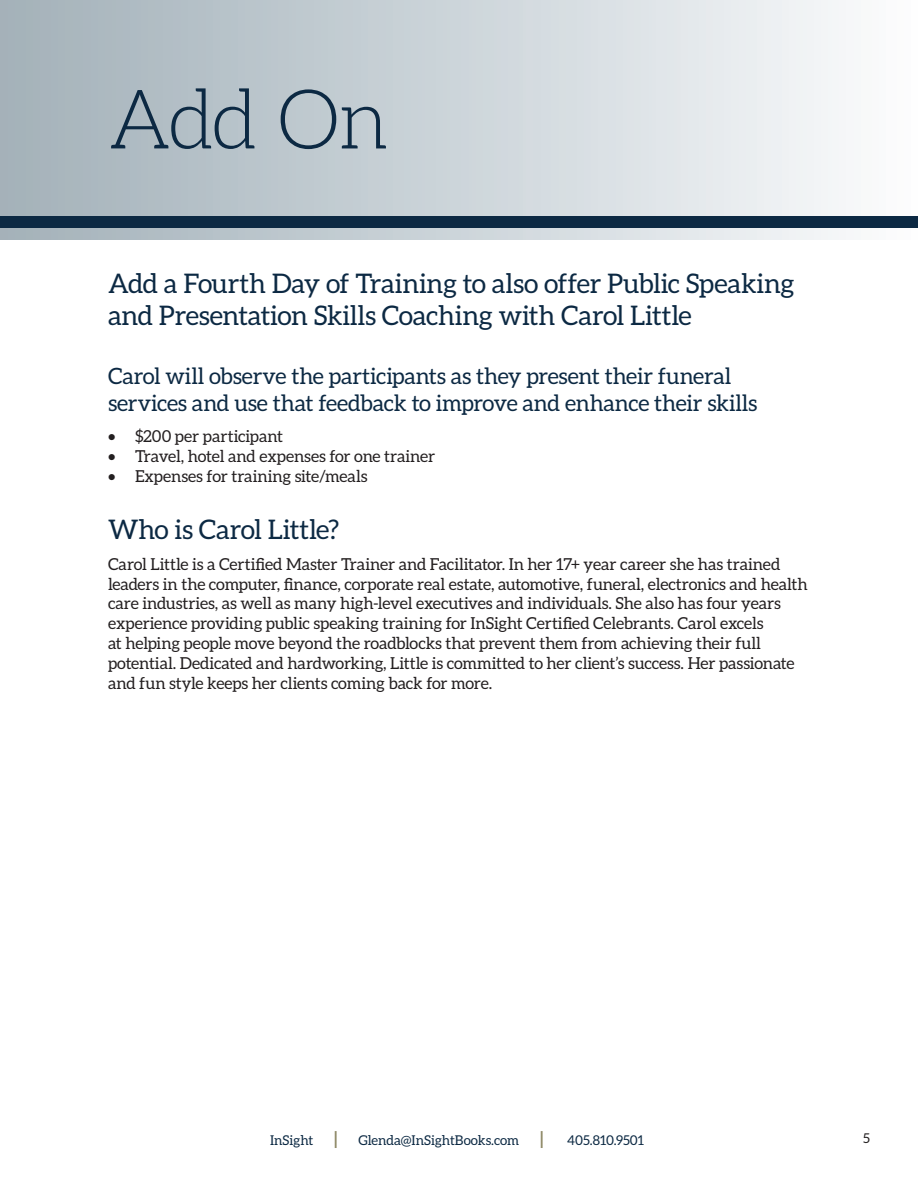
<style>
.page{position:relative;width:918px;height:1188px;background:#fff}
.page>*{position:absolute;margin:0;border:0;box-sizing:border-box;transform-origin:0 0}
.Super_Heading{font:300 82.5px "Aleo";color:#0c2943}
.head{font:27px/32.4px "Aleo";letter-spacing:-.01em;color:#0c2943}
.sub{font:22.5px/27px "Aleo";letter-spacing:-.01em;color:#0c2943}
.body{font:16.5px/19.8px "Aleo";letter-spacing:-.005em;color:#231f20}
.t1{font:13.5px "Aleo";color:#0c2943}
.t2{font:13.5px "Aleo";color:#231f20}
.s1{font-weight:700;font-size:18px;color:#8d8865}
</style>
<div class="page">
<div style="left:0;top:0;width:918px;height:240px;background:linear-gradient(to right,#a1b0b8,#fbfcfd)"></div>
<div style="left:0;top:216px;width:918px;height:12px;background:#0c2943"></div>
<p class="Super_Heading" style="left:108px;top:75px;width:283px">Add On</p>
<p class="head" style="left:108px;top:266px;width:688px">Add a Fourth Day of Training to also offer Public Speaking and Presentation Skills Coaching with Carol Little</p>
<p class="sub" style="left:108px;top:363px;width:651px">Carol will observe the participants as they present their funeral services and use that feedback to improve and enhance their skills</p>
<p class="body" style="left:108px;top:426px;width:177px">• $200 per participant</p>
<p class="body" style="left:108px;top:446px;width:329px">• Travel, hotel and expenses for one trainer</p>
<p class="body" style="left:108px;top:466px;width:261px">• Expenses for training site/meals</p>
<p class="head" style="left:108px;top:513px;width:233px">Who is Carol Little?</p>
<p class="body" style="left:108px;top:554px;width:701px">Carol Little is a Certified Master Trainer and Facilitator. In her 17+ year career she has trained leaders in the computer, finance, corporate real estate, automotive, funeral, electronics and health care industries, as well as many high-level executives and individuals. She also has four years experience providing public speaking training for InSight Certified Celebrants. Carol excels<br>at helping people move beyond the roadblocks that prevent them from achieving their full potential. Dedicated and hardworking, Little is committed to her client’s success. Her passionate and fun style keeps her clients coming back for more.</p>
<p class="t1" style="left:270px;top:1132px;width:69px">InSight <span class="s1">|</span></p>
<p class="t1" style="left:359px;top:1132px;width:186px">Glenda@InSightBooks.com <span class="s1">|</span></p>
<p class="t1" style="left:567px;top:1132px;width:78px">405.810.9501</p>
<p class="t2" style="left:863px;top:1130px;width:8px">5</p>
</div>
